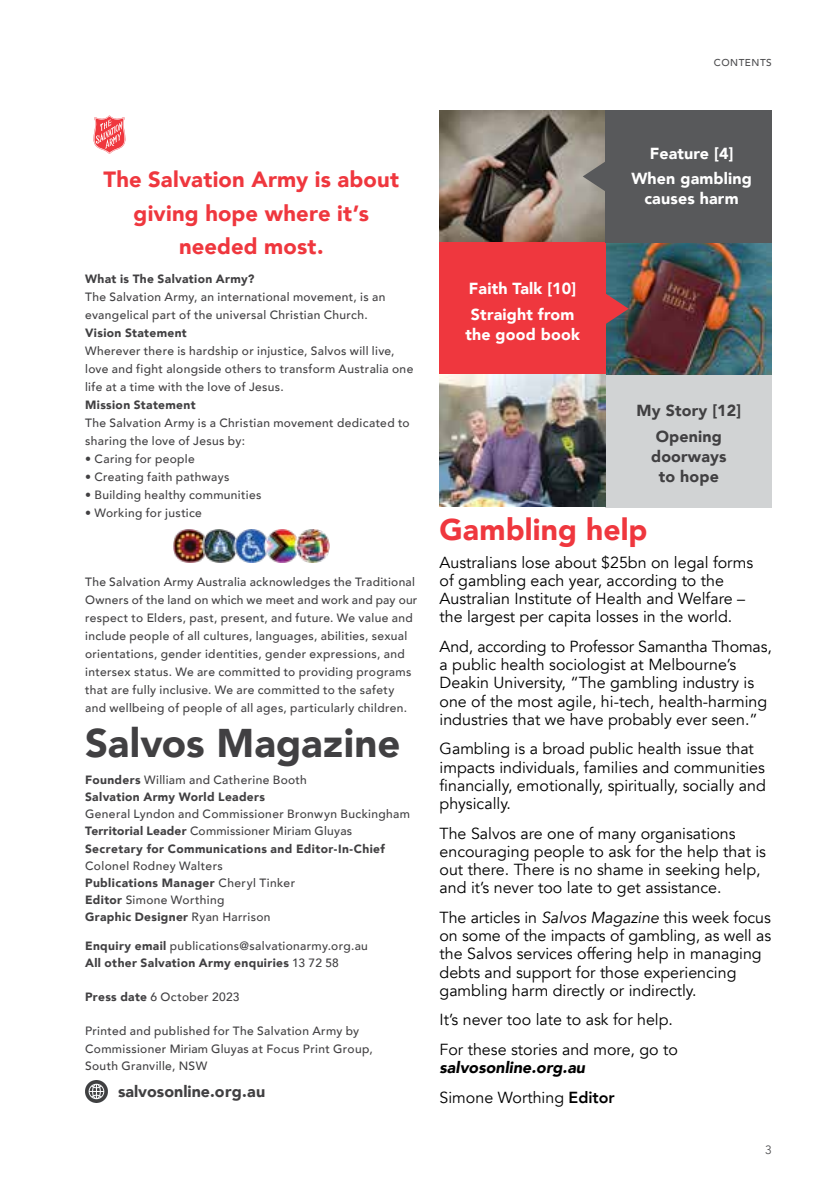
<style>
.page{position:relative;width:840px;height:1191px;background:#fff}
.page>*{position:absolute;margin:0;border:0;box-sizing:border-box;transform-origin:0 0}
.t1{font:900 40px "Avenir";color:#414042}
.t2{font:900 30px "Avenir";letter-spacing:.005em;color:#ef373e}
.t3{font:900 22px/33px "Avenir";letter-spacing:.005em;color:#ef373e;text-align:center}
.t4{font:16px/18.2px "Avenir";color:#000}
.t5{font:900 16px/25.6px "Avenir";letter-spacing:.01em;color:#fff}
.t6{font:900 16px/25.6px "Avenir";letter-spacing:.01em;color:#414042;text-align:center}
.t7{font:italic 900 16px/29.6px "Avenir";color:#000}
.t8{font:500 12px/18px "Avenir";letter-spacing:.03em;color:#414042}
.t9{font:900 12px/17.2px "Avenir";letter-spacing:.03em;color:#414042}
.t10{font:12px "Avenir";color:#4d4d4f}
.t11{font:500 10px "Avenir";letter-spacing:.05em;color:#4d4d4f}
.s1{font-weight:500}
.s2{font-weight:900}
.s3{font-style:italic}
.s4{font-weight:400;font-style:normal}
.s5{font-weight:800;font-style:normal}
</style>
<div class="page">
<img style="left:605px;top:243px;width:166px;height:132px">
<div style="left:605px;top:375px;width:166px;height:132px;background:#d1d3d4"></div>
<img style="left:439px;top:110px;width:166px;height:133px">
<div style="left:439px;top:243px;width:166px;height:132px;background:#ef373e"></div>
<div style="left:605px;top:110px;width:166px;height:133px;background:#58595b"></div>
<svg style="left:605px;top:293px;width:23px;height:31px"></svg>
<svg style="left:582px;top:161px;width:23px;height:31px"></svg>
<svg style="left:93px;top:116px;width:32px;height:38px"></svg>
<img style="left:85px;top:1080px;width:22px;height:22px">
<img style="left:173px;top:529px;width:156px;height:33px">
<img style="left:439px;top:374px;width:166px;height:133px">
<p class="t11" style="left:713px;top:54px;width:59px">CONTENTS</p>
<h3 class="t3" style="left:103px;top:163px;width:297px">The Salvation Army is about giving hope where it’s needed most.</h3>
<p class="t9" style="left:85px;top:270px;width:171px">What is The Salvation Army?</p>
<p class="t8" style="left:85px;top:287px;width:301px">The Salvation Army, an international movement, is an evangelical part of the universal Christian Church.</p>
<p class="t9" style="left:85px;top:324px;width:103px">Vision Statement</p>
<p class="t8" style="left:85px;top:341px;width:329px">Wherever there is hardship or injustice, Salvos will live, love and fight alongside others to transform Australia one life at a time with the love of Jesus.</p>
<p class="t9" style="left:85px;top:396px;width:112px">Mission Statement</p>
<p class="t8" style="left:85px;top:413px;width:326px">The Salvation Army is a Christian movement dedicated to sharing the love of Jesus by:</p>
<p class="t8" style="left:85px;top:449px;width:111px">• Caring for people</p>
<p class="t8" style="left:85px;top:467px;width:146px">• Creating faith pathways</p>
<p class="t8" style="left:85px;top:485px;width:178px">• Building healthy communities</p>
<p class="t8" style="left:85px;top:503px;width:118px">• Working for justice</p>
<p class="t8" style="left:85px;top:572px;width:333px">The Salvation Army Australia acknowledges the Traditional Owners of the land on which we meet and work and pay our respect to Elders, past, present, and future. We value and include people of all cultures, languages, abilities, sexual orientations, gender identities, gender expressions, and intersex status. We are committed to providing programs that are fully inclusive. We are committed to the safety and wellbeing of people of all ages, particularly children.</p>
<h1 class="t1" style="left:85px;top:708px;width:316px">Salvos Magazine</h1>
<p class="t9" style="left:85px;top:771px;width:223px">Founders <span class="s1">William and Catherine Booth<br></span>Salvation Army World Leaders</p>
<p class="t8" style="left:85px;top:805px;width:326px;line-height:17.2px">General Lyndon and Commissioner Bronwyn Buckingham<br><span class="s2">Territorial Leader</span> Commissioner Miriam Gluyas<br><span class="s2">Secretary for Communications and Editor-In-Chief</span></p>
<p class="t8" style="left:85px;top:856px;width:211px;line-height:17.2px">Colonel Rodney Walters<br><span class="s2">Publications Manager</span> Cheryl Tinker<br><span class="s2">Editor</span> Simone Worthing<br><span class="s2">Graphic Designer</span> Ryan Harrison</p>
<p class="t9" style="left:85px;top:936px;width:284px">Enquiry email <span class="s1">publications@salvationarmy.org.au<br></span>All other Salvation Army enquiries <span class="s1">13 72 58</span></p>
<p class="t8" style="left:85px;top:987px;width:156px"><span class="s2">Press date</span> 6 October 2023</p>
<p class="t8" style="left:85px;top:1022px;width:289px;line-height:17.2px">Printed and published for The Salvation Army by<br>Commissioner Miriam Gluyas at Focus Print Group,<br>South Granville, NSW</p>
<h3 class="t6" style="left:118px;top:1078px;width:149px">salvosonline.org.au</h3>
<h3 class="t5" style="left:468px;top:275px;width:109px">Faith Talk [10]<br>Straight from</h3>
<h3 class="t5" style="left:465px;top:321px;width:116px">the good book</h3>
<h3 class="t5" style="left:631px;top:140px;width:122px;text-align:center">Feature [4]<br>When gambling</h3>
<h3 class="t5" style="left:644px;top:186px;width:96px">causes harm</h3>
<h3 class="t6" style="left:636px;top:397px;width:106px">My Story [12]<br>Opening</h3>
<h3 class="t6" style="left:650px;top:446px;width:77px;line-height:20px">doorways to hope</h3>
<h2 class="t2" style="left:439px;top:504px;width:209px">Gambling help</h2>
<h3 class="t4" style="left:439px;top:553px;width:315px">Australians lose about $25bn on legal forms of gambling each year, according to the Australian Institute of Health and Welfare – the largest per capita losses in the world.</h3>
<h3 class="t4" style="left:439px;top:637px;width:333px">And, according to Professor Samantha Thomas, a public health sociologist at Melbourne’s Deakin University, “The gambling industry is one of the most agile, hi-tech, health-harming industries that we have probably ever seen.”</h3>
<h3 class="t4" style="left:439px;top:740px;width:327px">Gambling is a broad public health issue that impacts individuals, families and communities financially, emotionally, spiritually, socially and physically.</h3>
<h3 class="t4" style="left:439px;top:824px;width:328px">The Salvos are one of many organisations encouraging people to ask for the help that is out there. There is no shame in seeking help, and it’s never too late to get assistance.</h3>
<h3 class="t4" style="left:439px;top:908px;width:333px">The articles in <span class="s3">Salvos Magazine</span> this week focus on some of the impacts of gambling, as well as the Salvos services offering help in managing debts and support for those experiencing gambling harm directly or indirectly.</h3>
<h3 class="t4" style="left:439px;top:1005px;width:240px;line-height:29.6px">It’s never too late to ask for help.<br>For these stories and more, go to</h3>
<h3 class="t7" style="left:439px;top:1052px;width:177px">salvosonline.org.au<br><span class="s4">Simone Worthing</span> <span class="s5">Editor</span></h3>
<p class="t10" style="left:764px;top:1142px;width:8px">3</p>
</div>
